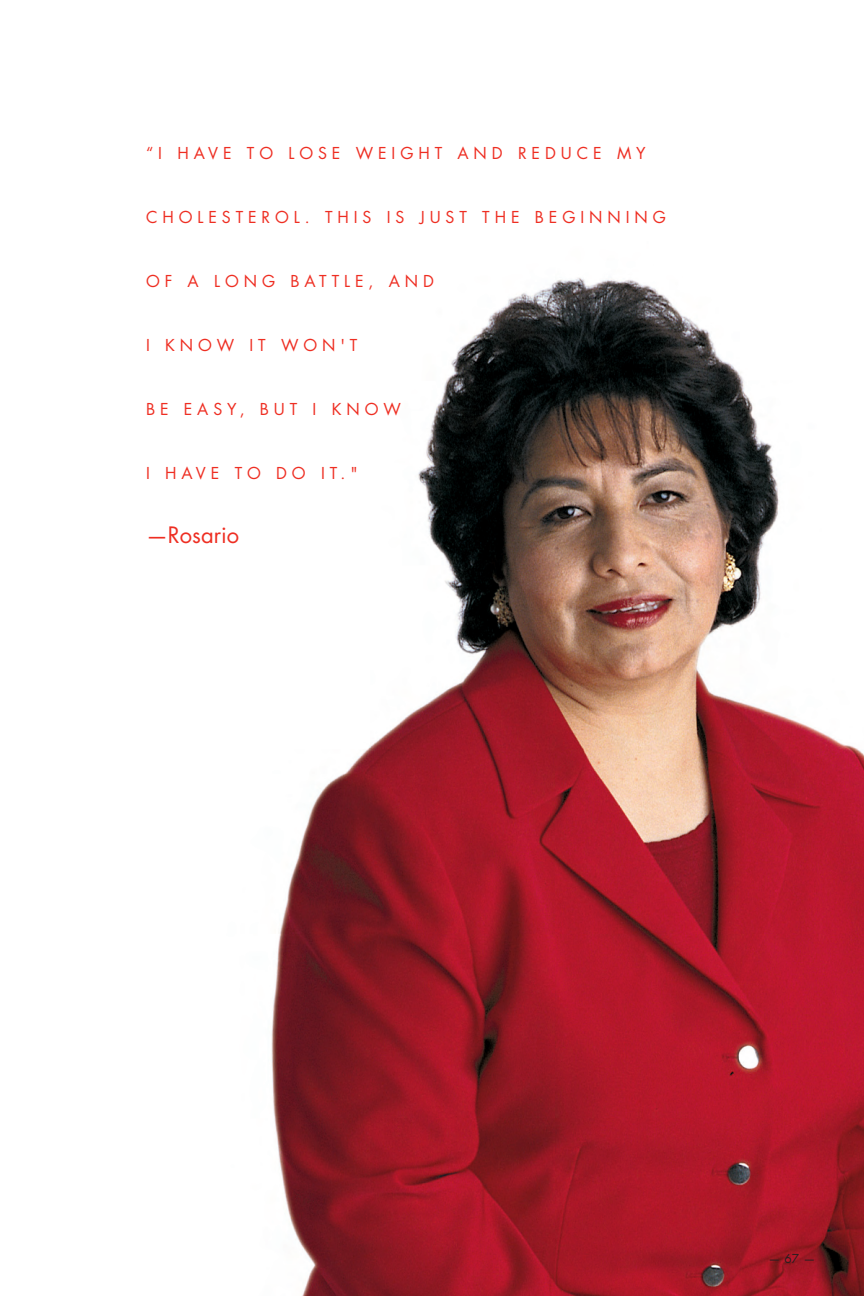
<style>
.page{position:relative;width:864px;height:1296px;background:#fff}
.page>*{position:absolute;margin:0;border:0;box-sizing:border-box;transform-origin:0 0}
.t1{font:22px "Futura";color:#ee2e22}
.t2{font:16px "Futura";letter-spacing:.31em;color:#ee2e22}
.t3{font:12px "Futura";color:#231f20}
</style>
<div class="page">
<img style="left:271px;top:278px;width:593px;height:1018px">
<p class="t2" style="left:146px;top:146px;width:501px">“I HAVE TO LOSE WEIGHT AND REDUCE MY</p>
<p class="t2" style="left:146px;top:210px;width:521px">CHOLESTEROL. THIS IS JUST THE BEGINNING</p>
<p class="t2" style="left:146px;top:274px;width:289px">OF A LONG BATTLE, AND</p>
<p class="t2" style="left:146px;top:338px;width:213px">I KNOW IT WON'T</p>
<p class="t2" style="left:146px;top:402px;width:256px">BE EASY, BUT I KNOW</p>
<p class="t2" style="left:146px;top:466px;width:213px">I HAVE TO DO IT."</p>
<p class="t1" style="left:146px;top:525px;width:95px">—Rosario</p>
<p class="t3" style="left:769px;top:1253px;width:48px">— 67 —</p>
</div>
